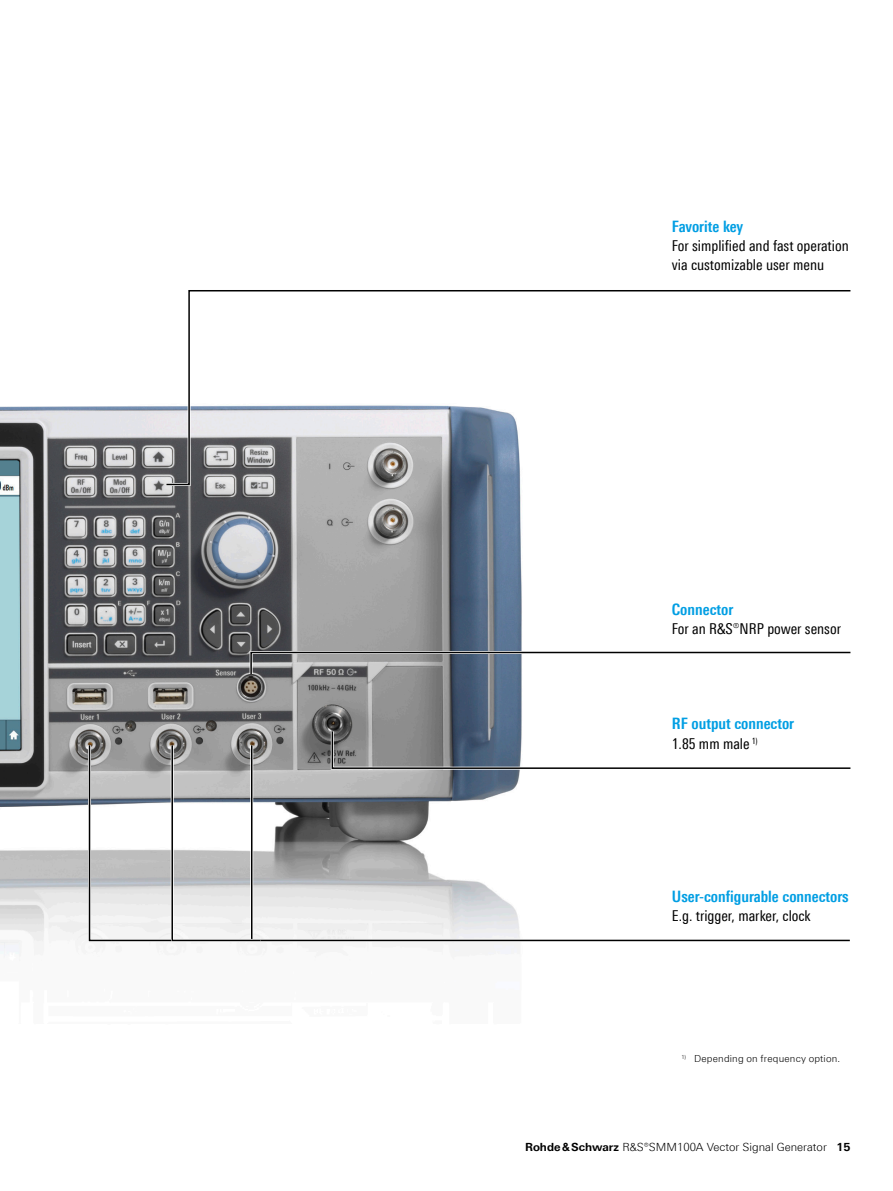
<style>
.page{position:relative;width:893px;height:1191px;background:#fff}
.page>*{position:absolute;margin:0;border:0;box-sizing:border-box;transform-origin:0 0}
.Absatzfett_cyan{font:700 condensed 15.75px "Linotype Universfor RS";color:#009ee3}
._10_Pt_Haupttext_cond{font:condensed 15px/19.2px "Linotype Universfor RS";color:#000}
.t1{font:300 11.25px "Linotype Universfor RS";color:#000}
.Fussnote{font:300 9.75px "Linotype Universfor RS";letter-spacing:.02em;color:#000}
.s1{font-weight:300;font-stretch:normal}
.s2{font-weight:700}
</style>
<div class="page">
<img style="left:0;top:406px;width:522px;height:553px">
<svg style="left:248px;top:649px;width:603px;height:28px"></svg>
<svg style="left:165px;top:290px;width:686px;height:196px"></svg>
<svg style="left:263px;top:744px;width:587px;height:198px"></svg>
<svg style="left:87px;top:742px;width:176px;height:201px"></svg>
<svg style="left:329px;top:728px;width:522px;height:43px"></svg>
<p class="Absatzfett_cyan" style="left:672px;top:217px;width:73px">Favorite key</p>
<p class="_10_Pt_Haupttext_cond" style="left:672px;top:236px;width:178px">For simplified and fast operation via customizable user menu</p>
<p class="Absatzfett_cyan" style="left:672px;top:599px;width:63px">Connector</p>
<p class="_10_Pt_Haupttext_cond" style="left:672px;top:619px;width:171px">For an R&amp;S<span class="s1">®</span>NRP power sensor</p>
<p class="Absatzfett_cyan" style="left:672px;top:714px;width:124px">RF output connector</p>
<p class="_10_Pt_Haupttext_cond" style="left:672px;top:733px;width:87px">1.85 mm male <sup>1)</sup></p>
<p class="Absatzfett_cyan" style="left:672px;top:886px;width:178px">User-configurable connectors</p>
<p class="_10_Pt_Haupttext_cond" style="left:672px;top:906px;width:140px">E.g. trigger, marker, clock</p>
<p class="Fussnote" style="left:681px;top:1052px;width:160px"><sup>1)</sup> Depending on frequency option.</p>
<p class="t1" style="left:525px;top:1140px;width:327px"><span class="s2">Rohde&amp;Schwarz</span> R&amp;S®SMM100A Vector Signal Generator <span class="s2">15</span></p>
</div>
